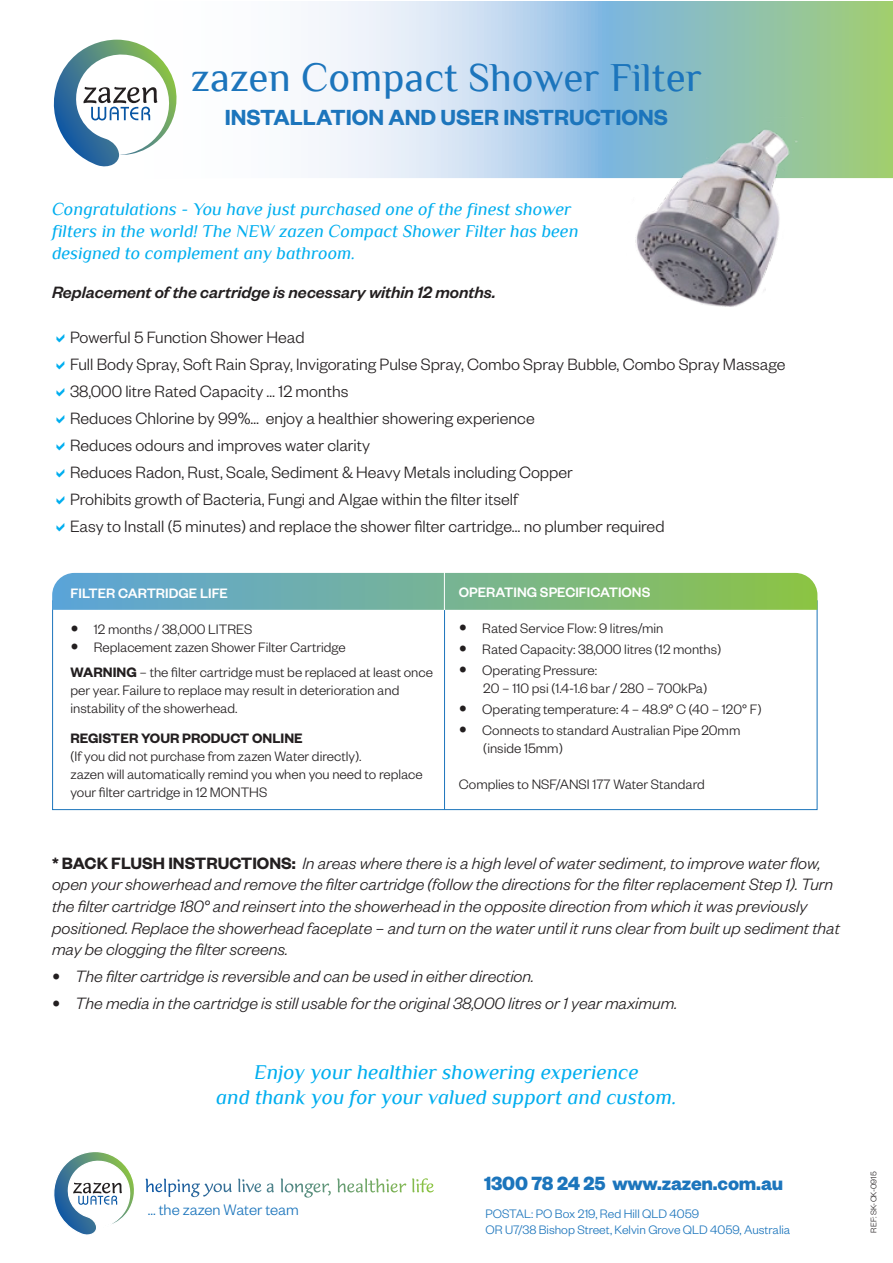
<style>
.page{position:relative;width:893px;height:1263px;background:#fff}
.page>*{position:absolute;margin:0;border:0;box-sizing:border-box;transform-origin:0 0}
.t1{font:41.1px "Philosopher";color:#1c75bc}
.t2{font:600 24px "Founders Grotesk";color:#1c75bc}
.t3{font:italic 21px/25.2px "Philosopher";color:#00aeef;text-align:center}
.t4{font:700 21px "Founders Grotesk";letter-spacing:-.01em;color:#1c75bc}
.t5{font:italic 300 18px/21.6px "Founders Grotesk";color:#231f20}
.t6{font:300 18px/27px "Founders Grotesk";color:#231f20}
.t7{font:italic 18px/21.6px "Philosopher";color:#00aeef}
.t8{font:italic 500 18px "Founders Grotesk";color:#231f20}
.t9{font:300 16.8px "Founders Grotesk";color:#1c75bc}
.t10{font:300 15px/18px "Founders Grotesk";color:#231f20}
.t11{font:500 15px "Founders Grotesk";color:#fff}
.t12{font:600 15px "Founders Grotesk";color:#231f20}
.t13{font:300 13.5px/16.2px "Founders Grotesk";color:#1c75bc}
.t14{font:300 9px "Founders Grotesk";color:#231f20}
.s1{font-weight:600}
.s2{font-weight:600;font-style:normal}
</style>
<div class="page">
<svg style="left:112px;top:1px;width:780px;height:177px"></svg>
<svg style="left:53px;top:40px;width:127px;height:127px"></svg>
<svg style="left:52px;top:573px;width:765px;height:37px;background:#76b494"></svg>
<hr style="left:444px;top:610px;width:1px;height:200px;background:#1c75bc">
<hr style="left:444px;top:572px;width:1px;height:38px;background:#fff">
<svg style="left:145px;top:1178px;width:87px;height:19px"></svg>
<svg style="left:238px;top:1178px;width:23px;height:14px"></svg>
<svg style="left:267px;top:1183px;width:7px;height:9px"></svg>
<svg style="left:281px;top:1178px;width:50px;height:19px"></svg>
<svg style="left:337px;top:1178px;width:69px;height:14px"></svg>
<svg style="left:412px;top:1178px;width:22px;height:14px"></svg>
<svg style="left:54px;top:1152px;width:80px;height:83px"></svg>
<img style="left:497px;top:47px;width:395px;height:260px">
<h1 class="t1" style="left:191px;top:55px;width:513px">zazen Compact Shower Filter</h1>
<h2 class="t2" style="left:225px;top:102px;width:445px">INSTALLATION AND USER INSTRUCTIONS</h2>
<p class="t7" style="left:52px;top:199px;width:528px">Congratulations - You have just purchased one of the finest shower filters in the world! The NEW zazen Compact Shower Filter has been designed to complement any bathroom.</p>
<p class="t8" style="left:52px;top:281px;width:445px">Replacement of the cartridge is necessary within 12 months.</p>
<p class="t6" style="left:70px;top:323px;width:717px">Powerful 5 Function Shower Head<br>Full Body Spray, Soft Rain Spray, Invigorating Pulse Spray, Combo Spray Bubble, Combo Spray Massage 38,000 litre Rated Capacity … 12 months<br>Reduces Chlorine by 99%… enjoy a healthier showering experience<br>Reduces odours and improves water clarity<br>Reduces Radon, Rust, Scale, Sediment &amp; Heavy Metals including Copper<br>Prohibits growth of Bacteria, Fungi and Algae within the filter itself<br>Easy to Install (5 minutes) and replace the shower filter cartridge… no plumber required</p>
<p class="t11" style="left:70px;top:583px;width:159px">FILTER CARTRIDGE LIFE</p>
<p class="t10" style="left:94px;top:619px;width:253px">12 months / 38,000 LITRES<br>Replacement zazen Shower Filter Cartridge</p>
<p class="t10" style="left:70px;top:662px;width:364px"><span class="s1">WARNING</span> – the filter cartridge must be replaced at least once per year. Failure to replace may result in deterioration and instability of the showerhead.</p>
<p class="t12" style="left:70px;top:729px;width:234px">REGISTER YOUR PRODUCT ONLINE</p>
<p class="t10" style="left:70px;top:746px;width:354px">(If you did not purchase from zazen Water directly).<br>zazen will automatically remind you when you need to replace your filter cartridge in 12 MONTHS</p>
<p class="t11" style="left:459px;top:582px;width:193px">OPERATING SPECIFICATIONS</p>
<p class="t10" style="left:482px;top:616px;width:241px;line-height:21px">Rated Service Flow: 9 litres/min<br>Rated Capacity: 38,000 litres (12 months)<br>Operating Pressure:</p>
<p class="t10" style="left:482px;top:676px;width:281px;line-height:21px">20 – 110 psi (1.4-1.6 bar / 280 – 700kPa)<br>Operating temperature: 4 – 48.9° C (40 – 120° F)<br>Connects to standard Australian Pipe 20mm</p>
<p class="t10" style="left:483px;top:738px;width:81px">(inside 15mm)</p>
<p class="t10" style="left:459px;top:774px;width:247px">Complies to NSF/ANSI 177 Water Standard</p>
<p class="t5" style="left:52px;top:851px;width:789px"><span class="s2">* BACK FLUSH INSTRUCTIONS:</span> In areas where there is a high level of water sediment, to improve water flow, open your showerhead and remove the filter cartridge (follow the directions for the filter replacement Step 1). Turn the filter cartridge 180° and reinsert into the showerhead in the opposite direction from which it was previously positioned. Replace the showerhead faceplate – and turn on the water until it runs clear from built up sediment that may be clogging the filter screens.</p>
<p class="t5" style="left:75px;top:962px;width:603px;line-height:27px">The filter cartridge is reversible and can be used in either direction.<br>The media in the cartridge is still usable for the original 38,000 litres or 1 year maximum.</p>
<h3 class="t3" style="left:216px;top:1059px;width:462px">Enjoy your healthier showering experience<br>and thank you for your valued support and custom.</h3>
<p class="t9" style="left:148px;top:1199px;width:153px">… the zazen Water team</p>
<h3 class="t4" style="left:484px;top:1170px;width:301px">1300 78 24 25 www.zazen.com.au</h3>
<p class="t13" style="left:485px;top:1204px;width:306px">POSTAL: PO Box 219, Red Hill QLD 4059<br>OR U7/38 Bishop Street, Kelvin Grove QLD 4059, Australia</p>
<p class="t14" style="left:868px;top:1232px;width:62px;rotate:-90deg">REF: SK-CK-0915</p>
</div>
